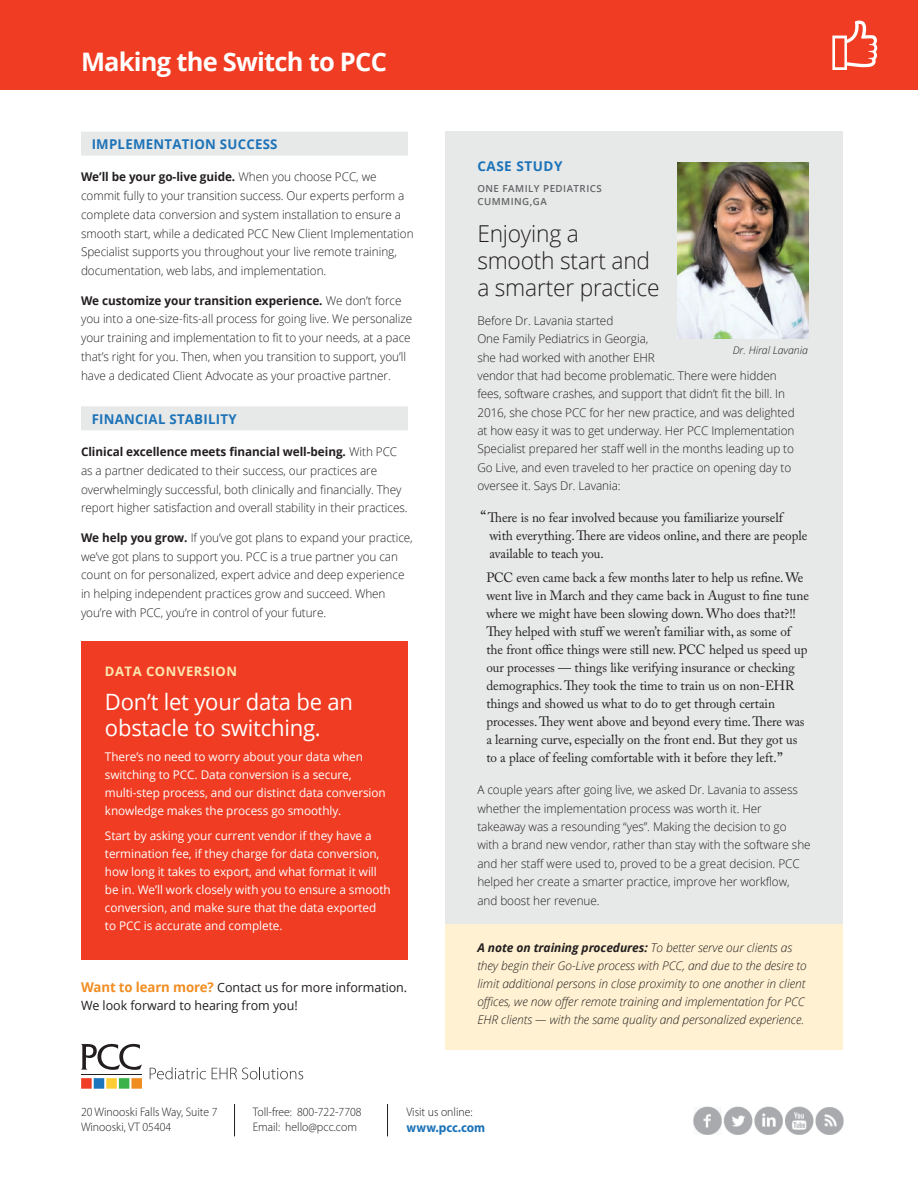
<style>
.page{position:relative;width:918px;height:1188px;background:#fff}
.page>*{position:absolute;margin:0;border:0;box-sizing:border-box;transform-origin:0 0}
.t1{font:700 25.5px "Open Sans";letter-spacing:-.03em;color:#fff}
.t2{font:300 23.25px/27px "Open Sans";letter-spacing:-.01em;color:#231f20}
.t3{font:22.5px/25.5px "Open Sans";letter-spacing:-.01em;color:#fff}
.t4{font:13.5px/18px "Adobe Caslon Pro";letter-spacing:-.005em;color:#231f20}
.t5{font:700 13.5px "Open Sans";letter-spacing:.02em;color:#1c73b8}
.t6{font:700 13.5px "Myriad Pro";color:#1c73b8;scale:.95 1}
.t7{font:700 13.5px "Open Sans";letter-spacing:.04em;color:#1c73b8}
.t8{font:700 13.05px "Open Sans";letter-spacing:.04em;color:#ffe8b0}
.t9{font:12.75px/18px "Open Sans";letter-spacing:-.005em;color:#231f20}
.t10{font:300 12.3px/14.9px "Myriad Pro";color:#231f20;scale:.95 1}
.t11{font:300 12px/18.8px "Open Sans";letter-spacing:-.005em;color:#231f20}
.t12{font:12px/18px "Open Sans";letter-spacing:-.005em;color:#fff}
.t13{font:italic 300 12px/18px "Open Sans";letter-spacing:-.005em;color:#231f20}
.t14{font:italic 300 10.5px "Open Sans";color:#231f20}
.t15{font:600 9.75px/13.5px "Open Sans";letter-spacing:.05em;color:#636466}
.s1{font-weight:700}
.s2{font-weight:700;font-size:13.5px;color:#f18d22}
.s3{font-size:16.5px}
</style>
<div class="page">
<div style="left:446px;top:132px;width:397px;height:797px;background:#e7e8e8"></div>
<div style="left:446px;top:924px;width:397px;height:126px;background:#fff1d1"></div>
<div style="left:0;top:0;width:918px;height:89px;background:#ef3c23"></div>
<div style="left:81px;top:1078px;width:11px;height:11px;background:#ef3e25"></div>
<div style="left:94px;top:1078px;width:10px;height:11px;background:#1d76bc"></div>
<div style="left:106px;top:1078px;width:11px;height:11px;background:#fc3"></div>
<div style="left:119px;top:1078px;width:10px;height:11px;background:#3bb34a"></div>
<div style="left:131px;top:1078px;width:11px;height:11px;background:#f08d21"></div>
<hr style="left:81px;top:1074px;width:61px;height:1px;background:#221e1f">
<svg style="left:81px;top:1044px;width:61px;height:26px"></svg>
<svg style="left:150px;top:1067px;width:56px;height:12px"></svg>
<svg style="left:212px;top:1067px;width:91px;height:12px"></svg>
<hr style="left:387px;top:1104px;width:1px;height:32px;background:#231f20">
<hr style="left:234px;top:1104px;width:1px;height:32px;background:#231f20">
<svg style="left:832px;top:21px;width:45px;height:49px"></svg>
<img style="left:677px;top:163px;width:131px;height:175px">
<div style="left:81px;top:641px;width:326px;height:319px;background:#ef3c23"></div>
<div style="left:81px;top:132px;width:327px;height:24px;background:#e7e8e8"></div>
<div style="left:81px;top:406px;width:327px;height:24px;background:#e7e8e8"></div>
<img style="left:693px;top:1106px;width:151px;height:29px">
<h1 class="t1" style="left:81px;top:43px;width:307px">Making the Switch to PCC</h1>
<p class="t5" style="left:92px;top:135px;width:187px">IMPLEMENTATION SUCCESS</p>
<p class="t11" style="left:81px;top:167px;width:334px"><span class="s1">We’ll be your go-live guide.</span> When you choose PCC, we commit fully to your transition success. Our experts perform a complete data conversion and system installation to ensure a smooth start, while a dedicated PCC New Client Implementation Specialist supports you throughout your live remote training, documentation, web labs, and implementation.</p>
<p class="t11" style="left:81px;top:291px;width:333px"><span class="s1">We customize your transition experience.</span> We don’t force you into a one-size-fits-all process for going live. We personalize your training and implementation to fit to your needs, at a pace that’s right for you. Then, when you transition to support, you’ll have a dedicated Client Advocate as your proactive partner.</p>
<p class="t5" style="left:92px;top:409px;width:147px">FINANCIAL STABILITY</p>
<p class="t11" style="left:81px;top:442px;width:328px"><span class="s1">Clinical excellence meets financial well-being.</span> With PCC as a partner dedicated to their success, our practices are overwhelmingly successful, both clinically and financially. They report higher satisfaction and overall stability in their practices.</p>
<p class="t11" style="left:81px;top:528px;width:333px"><span class="s1">We help you grow.</span> If you’ve got plans to expand your practice, we’ve got plans to support you. PCC is a true partner you can count on for personalized, expert advice and deep experience in helping independent practices grow and succeed. When you’re with PCC, you’re in control of your future.</p>
<p class="t8" style="left:105px;top:662px;width:134px">DATA CONVERSION</p>
<h3 class="t3" style="left:105px;top:689px;width:250px">Don’t let your data be an obstacle to switching.</h3>
<p class="t12" style="left:105px;top:748px;width:282px">There’s no need to worry about your data when switching to PCC. Data conversion is a secure, multi-step process, and our distinct data conversion knowledge makes the process go smoothly.</p>
<p class="t12" style="left:105px;top:826px;width:287px">Start by asking your current vendor if they have a termination fee, if they charge for data conversion, how long it takes to export, and what format it will be in. We’ll work closely with you to ensure a smooth conversion, and make sure that the data exported<br>to PCC is accurate and complete.</p>
<p class="t9" style="left:81px;top:978px;width:328px"><span class="s2">Want to learn more?</span> Contact us for more information.<br>We look forward to hearing from you!</p>
<p class="t7" style="left:477px;top:157px;width:87px">CASE STUDY</p>
<p class="t15" style="left:477px;top:181px;width:126px">ONE FAMILY PEDIATRICS<br>CUMMING,GA</p>
<h2 class="t2" style="left:477px;top:219px;width:184px">Enjoying a smooth start and a smarter practice</h2>
<p class="t11" style="left:477px;top:311px;width:319px;line-height:18.3px">Before Dr. Lavania started<br>One Family Pediatrics in Georgia,<br>she had worked with another EHR<br>vendor that had become problematic. There were hidden fees, software crashes, and support that didn’t fit the bill. In 2016, she chose PCC for her new practice, and was delighted at how easy it was to get underway. Her PCC Implementation Specialist prepared her staff well in the months leading up to Go Live, and even traveled to her practice on opening day to oversee it. Says Dr. Lavania:</p>
<p class="t4" style="left:489px;top:508px;width:319px;text-indent:-9px"><span class="s3">“</span>There is no fear involved because you familiarize yourself with everything. There are videos online, and there are people available to teach you.</p>
<p class="t4" style="left:486px;top:569px;width:324px">PCC even came back a few months later to help us refine. We went live in March and they came back in August to fine tune where we might have been slowing down. Who does that?!!<br>They helped with stuff we weren’t familiar with, as some of the front office things were still new. PCC helped us speed up our processes — things like verifying insurance or checking demographics. They took the time to train us on non-EHR things and showed us what to do to get through certain processes. They went above and beyond every time. There was a learning curve, especially on the front end. But they got us to a place of feeling comfortable with it before they left.<span class="s3">”</span></p>
<p class="t11" style="left:477px;top:780px;width:335px;line-height:18.3px">A couple years after going live, we asked Dr. Lavania to assess whether the implementation process was worth it. Her takeaway was a resounding “yes”. Making the decision to go with a brand new vendor, rather than stay with the software she and her staff were used to, proved to be a great decision. PCC helped her create a smarter practice, improve her workflow, and boost her revenue.</p>
<p class="t13" style="left:477px;top:938px;width:331px"><span class="s1">A note on training procedures:</span> To better serve our clients as they begin their Go-Live process with PCC, and due to the desire to limit additional persons in close proximity to one another in client offices, we now offer remote training and implementation for PCC EHR clients — with the same quality and personalized experience.</p>
<p class="t14" style="left:733px;top:343px;width:77px">Dr. Hiral Lavania</p>
<p class="t10" style="left:81px;top:1105px;width:145px">20 Winooski Falls Way, Suite 7<br>Winooski, VT 05404</p>
<p class="t10" style="left:253px;top:1105px;width:116px">Toll-free: 800-722-7708<br>Email: hello@pcc.com</p>
<p class="t10" style="left:406px;top:1105px;width:71px">Visit us online:</p>
<p class="t6" style="left:406px;top:1120px;width:84px">www.pcc.com</p>
</div>
